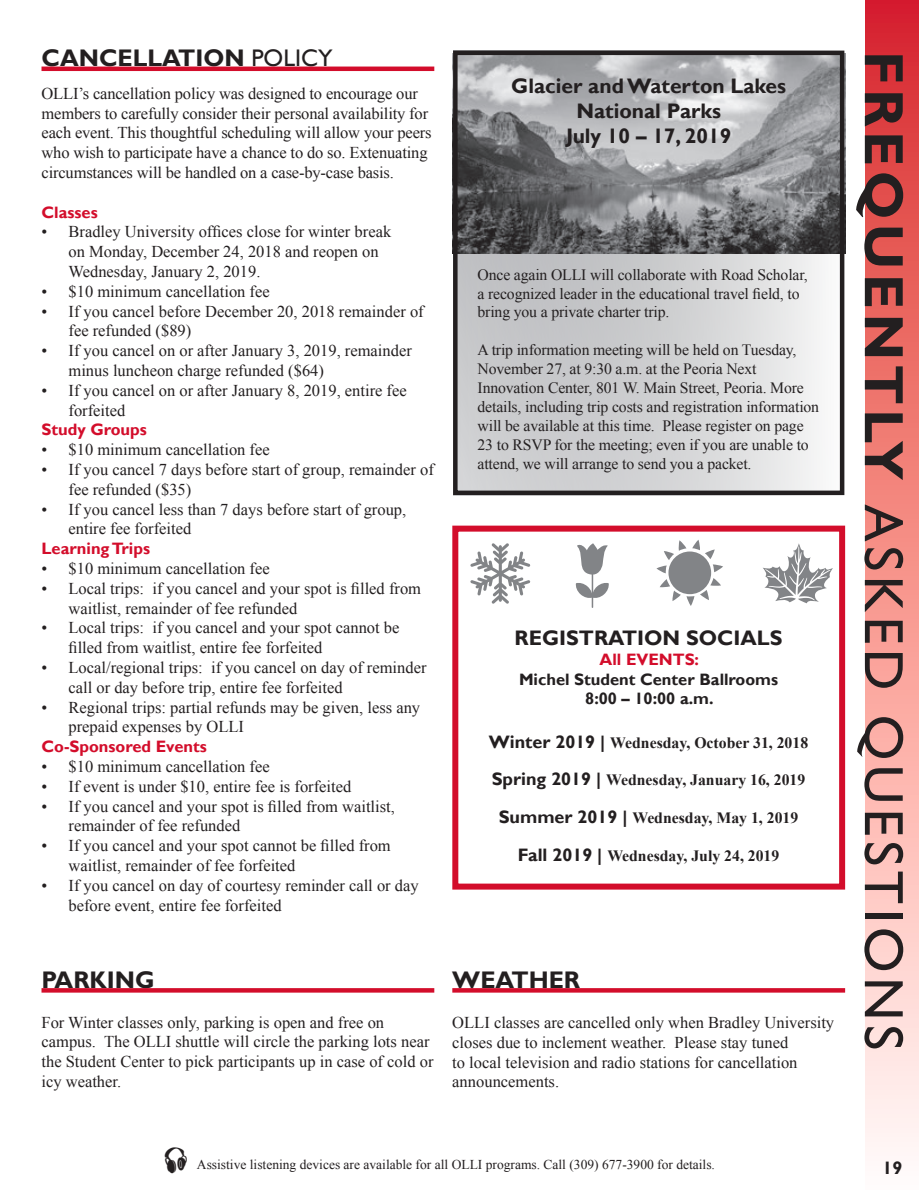
<style>
.page{position:relative;width:919px;height:1190px;background:#fff}
.page>*{position:absolute;margin:0;border:0;box-sizing:border-box;transform-origin:0 0}
.t1{font:55.5px "Gill Sans";letter-spacing:.08em;color:#231f20}
.t2{font:700 24px "Gill Sans";color:#231f20}
.t3{font:700 21px/25.2px "Gill Sans";color:#231f20;text-align:center}
.t4{font:700 18px "Gill Sans";color:#231f20}
.t5{font:16.5px/19.8px "Times New Roman";color:#231f20}
.t6{font:700 16.5px "Gill Sans";color:#d30d2b}
.t7{font:700 16.5px/19.8px "Gill Sans";color:#231f20;text-align:center}
.t8{font:15.75px/18.9px "Times New Roman";letter-spacing:-.01em;color:#231f20}
.t9{font:700 15.75px "Times New Roman";color:#231f20}
.t10{font:13.5px "Times New Roman";color:#231f20}
.s1{font-weight:400}
.s2{font-family:"Gill Sans";font-size:18px}
.s3{font-weight:700}
</style>
<div class="page">
<div style="left:865px;top:0;width:54px;height:1190px;background:linear-gradient(to bottom,#dd2a29,#fffff9)"></div>
<svg style="left:458px;top:253px;width:381px;height:237px;background:#d3d4d6"></svg>
<img style="left:452px;top:53px;width:393px;height:200px">
<div style="left:453px;top:51px;width:391px;height:444px;border:4px solid #231f20"></div>
<div style="left:452px;top:526px;width:393px;height:364px;border:6px solid #d30d2b"></div>
<svg style="left:470px;top:543px;width:60px;height:61px"></svg>
<svg style="left:763px;top:543px;width:70px;height:60px"></svg>
<div style="left:668px;top:551px;width:43px;height:43px;background:#828487;border-radius:50%"></div>
<svg style="left:700px;top:578px;width:21px;height:22px"></svg>
<svg style="left:660px;top:579px;width:34px;height:27px"></svg>
<svg style="left:656px;top:540px;width:30px;height:33px"></svg>
<svg style="left:692px;top:540px;width:31px;height:32px"></svg>
<hr style="left:591px;top:556px;width:2px;height:52px;background:#828487">
<svg style="left:577px;top:543px;width:31px;height:32px"></svg>
<svg style="left:575px;top:582px;width:34px;height:17px"></svg>
<hr style="left:41px;top:67px;width:393px;height:4px;background:#d30d2b">
<div style="left:41px;top:988px;width:393px;height:5px;background:#d30d2b"></div>
<div style="left:452px;top:988px;width:393px;height:5px;background:#d30d2b"></div>
<svg style="left:895px;top:1159px;width:8px;height:31px"></svg>
<h2 class="t2" style="left:41px;top:44px;width:293px">CANCELLATION <span class="s1">POLICY</span></h2>
<p class="t5" style="left:41px;top:83px;width:392px">OLLI’s cancellation policy was designed to encourage our members to carefully consider their personal availability for each event. This thoughtful scheduling will allow your peers who wish to participate have a chance to do so. Extenuating circumstances will be handled on a case-by-case basis.</p>
<p class="t6" style="left:41px;top:202px;width:58px">Classes</p>
<p class="t5" style="left:68px;top:222px;width:324px;text-indent:-27px">• Bradley University offices close for winter break on Monday, December 24, 2018 and reopen on<br>Wednesday, January 2, 2019.</p>
<p class="t5" style="left:41px;top:281px;width:230px">• $10 minimum cancellation fee</p>
<p class="t5" style="left:68px;top:301px;width:357px;text-indent:-27px">• If you cancel before December 20, 2018 remainder of fee refunded ($89)</p>
<p class="t5" style="left:68px;top:341px;width:345px;text-indent:-27px">• If you cancel on or after January 3, 2019, remainder minus luncheon charge refunded ($64)</p>
<p class="t5" style="left:68px;top:380px;width:340px;text-indent:-27px">• If you cancel on or after January 8, 2019, entire fee forfeited</p>
<p class="t6" style="left:41px;top:420px;width:107px">Study Groups</p>
<p class="t5" style="left:41px;top:440px;width:230px">• $10 minimum cancellation fee</p>
<p class="t5" style="left:68px;top:459px;width:367px;text-indent:-27px">• If you cancel 7 days before start of group, remainder of fee refunded ($35)</p>
<p class="t5" style="left:68px;top:499px;width:339px;text-indent:-27px">• If you cancel less than 7 days before start of group, entire fee forfeited</p>
<p class="t6" style="left:41px;top:539px;width:110px">Learning Trips</p>
<p class="t5" style="left:41px;top:558px;width:230px">• $10 minimum cancellation fee</p>
<p class="t5" style="left:68px;top:578px;width:354px;text-indent:-27px">• Local trips: if you cancel and your spot is filled from waitlist, remainder of fee refunded</p>
<p class="t5" style="left:68px;top:618px;width:332px;text-indent:-27px">• Local trips: if you cancel and your spot cannot be filled from waitlist, entire fee forfeited</p>
<p class="t5" style="left:68px;top:657px;width:359px;text-indent:-27px">• Local/regional trips: if you cancel on day of reminder call or day before trip, entire fee forfeited</p>
<p class="t5" style="left:68px;top:697px;width:353px;text-indent:-27px">• Regional trips: partial refunds may be given, less any prepaid expenses by OLLI</p>
<p class="t6" style="left:41px;top:737px;width:167px">Co-Sponsored Events</p>
<p class="t5" style="left:41px;top:756px;width:230px">• $10 minimum cancellation fee</p>
<p class="t5" style="left:41px;top:776px;width:311px">• If event is under $10, entire fee is forfeited</p>
<p class="t5" style="left:68px;top:796px;width:328px;text-indent:-27px">• If you cancel and your spot is filled from waitlist, remainder of fee refunded</p>
<p class="t5" style="left:68px;top:836px;width:324px;text-indent:-27px">• If you cancel and your spot cannot be filled from waitlist, remainder of fee forfeited</p>
<p class="t5" style="left:68px;top:875px;width:352px;text-indent:-27px">• If you cancel on day of courtesy reminder call or day before event, entire fee forfeited</p>
<p class="t3" style="left:511px;top:74px;width:276px">Glacier and Waterton Lakes<br>National Parks<br>July 10 – 17, 2019</p>
<p class="t8" style="left:477px;top:265px;width:332px">Once again OLLI will collaborate with Road Scholar, a recognized leader in the educational travel field, to bring you a private charter trip.</p>
<p class="t8" style="left:477px;top:340px;width:343px">A trip information meeting will be held on Tuesday, November 27, at 9:30 a.m. at the Peoria Next Innovation Center, 801 W. Main Street, Peoria. More details, including trip costs and registration information will be available at this time. Please register on page 23 to RSVP for the meeting; even if you are unable to attend, we will arrange to send you a packet.</p>
<p class="t3" style="left:514px;top:626px;width:269px">REGISTRATION SOCIALS</p>
<p class="t6" style="left:599px;top:649px;width:101px">All EVENTS:</p>
<p class="t7" style="left:519px;top:669px;width:260px">Michel Student Center Ballrooms<br>8:00 – 10:00 a.m.</p>
<p class="t9" style="left:489px;top:731px;width:321px"><span class="s2">Winter 2019 |</span> Wednesday, October 31, 2018</p>
<p class="t9" style="left:492px;top:769px;width:315px"><span class="s2">Spring 2019 |</span> Wednesday, January 16, 2019</p>
<p class="t9" style="left:499px;top:807px;width:301px"><span class="s2">Summer 2019 |</span> Wednesday, May 1, 2019</p>
<p class="t9" style="left:517px;top:845px;width:263px"><span class="s2">Fall 2019 |</span> Wednesday, July 24, 2019</p>
<h2 class="t2" style="left:41px;top:965px;width:115px">PARKING</h2>
<p class="t5" style="left:41px;top:1012px;width:393px">For Winter classes only, parking is open and free on campus. The OLLI shuttle will circle the parking lots near the Student Center to pick participants up in case of cold or icy weather.</p>
<h2 class="t2" style="left:452px;top:966px;width:129px">WEATHER</h2>
<p class="t5" style="left:452px;top:1012px;width:383px">OLLI classes are cancelled only when Bradley University closes due to inclement weather. Please stay tuned<br>to local television and radio stations for cancellation announcements.</p>
<h1 class="t1" style="left:915px;top:51px;width:1001px;rotate:90deg"><span class="s3">FREQUENTLY</span> ASKED QUESTIONS</h1>
<p class="t10" style="left:197px;top:1155px;width:519px">Assistive listening devices are available for all OLLI programs. Call (309) 677-3900 for details.</p>
<p class="t4" style="left:882px;top:1157px;width:21px">19</p>
</div>
